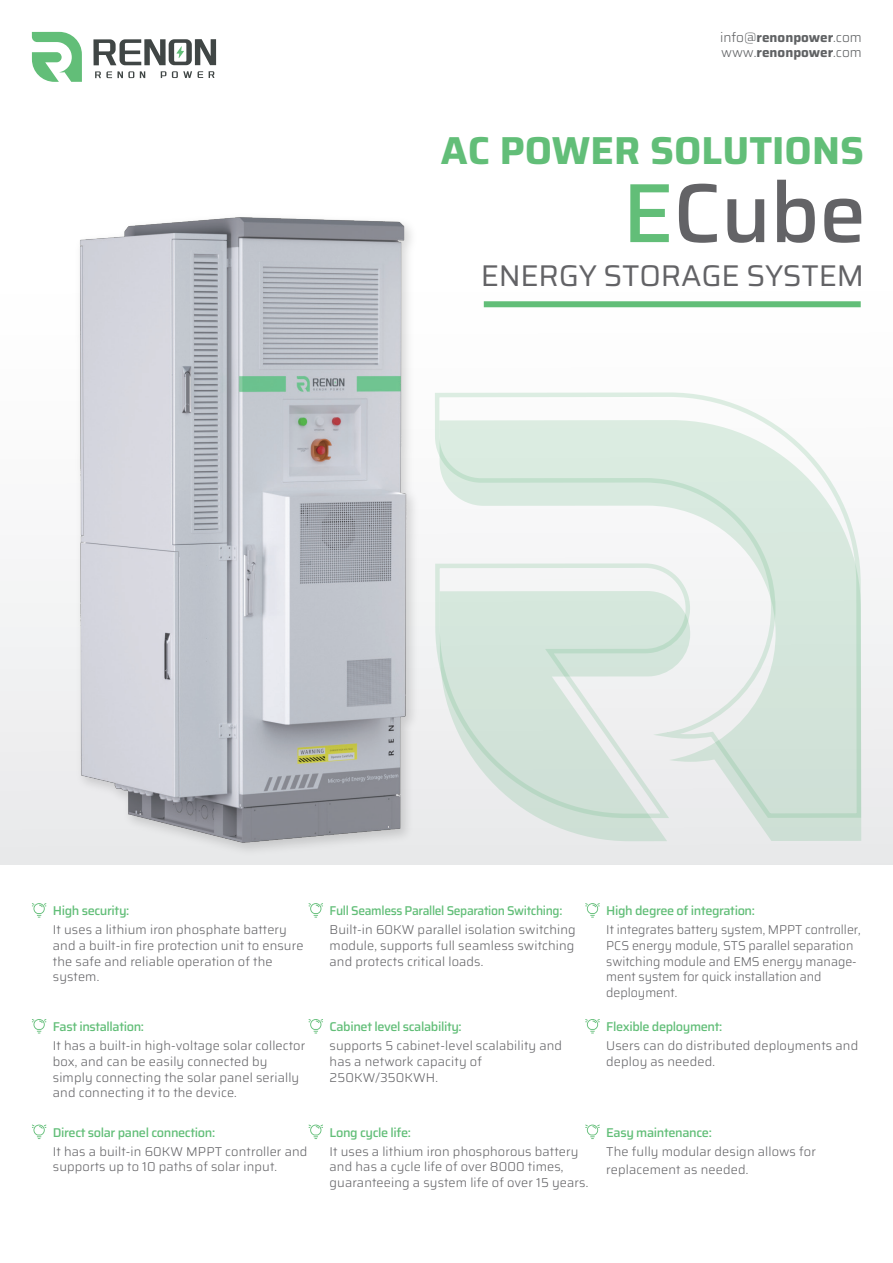
<style>
.page{position:relative;width:893px;height:1263px;background:#fff}
.page>*{position:absolute;margin:0;border:0;box-sizing:border-box;transform-origin:0 0}
.t1{font:500 84px "Saira";letter-spacing:-.005em;color:#636366}
.t2{font:700 39px "Saira";color:#62be78}
.t3{font:30px "Saira";letter-spacing:-.005em;color:#636366}
.t4{font:700 13.5px/15px "Saira";color:#606264}
.t5{font:300 12.75px/15.8px "Saira";letter-spacing:.01em;color:#636366}
.t6{font:500 12.75px "Saira";letter-spacing:-.03em;color:#62be78}
.t7{font:500 12.75px "Saira";letter-spacing:-.03em;color:#62be78;scale:.95 1}
.s1{font-weight:300}
.s2{color:#62be78}
</style>
<div class="page">
<div style="left:0;top:0;width:893px;height:865px;background:linear-gradient(to bottom,#fff,#ececed)"></div>
<div style="left:484px;top:301px;width:377px;height:6px;background:#62be78"></div>
<svg style="left:32px;top:32px;width:50px;height:50px"></svg>
<svg style="left:93px;top:39px;width:123px;height:26px"></svg>
<svg style="left:140px;top:71px;width:5px;height:7px"></svg>
<svg style="left:172px;top:71px;width:20px;height:7px"></svg>
<svg style="left:198px;top:71px;width:5px;height:7px"></svg>
<svg style="left:161px;top:71px;width:5px;height:7px"></svg>
<svg style="left:95px;top:71px;width:39px;height:7px"></svg>
<svg style="left:209px;top:71px;width:6px;height:7px"></svg>
<svg style="left:439px;top:818px;width:422px;height:23px;background:#d9e4de"></svg>
<svg style="left:440px;top:818px;width:250px;height:23px;background:#dfe6e3"></svg>
<svg style="left:435px;top:392px;width:426px;height:426px"></svg>
<svg style="left:435px;top:561px;width:257px;height:257px"></svg>
<img style="left:71px;top:208px;width:353px;height:652px">
<img style="left:64px;top:214px;width:349px;height:636px">
<svg style="left:32px;top:903px;width:14px;height:14px"></svg>
<svg style="left:308px;top:903px;width:15px;height:14px"></svg>
<svg style="left:585px;top:903px;width:15px;height:14px"></svg>
<svg style="left:32px;top:1019px;width:14px;height:14px"></svg>
<svg style="left:308px;top:1019px;width:15px;height:14px"></svg>
<svg style="left:585px;top:1019px;width:15px;height:14px"></svg>
<svg style="left:32px;top:1124px;width:14px;height:15px"></svg>
<svg style="left:308px;top:1124px;width:15px;height:15px"></svg>
<svg style="left:585px;top:1124px;width:15px;height:15px"></svg>
<p class="t4" style="left:720px;top:29px;width:143px"><span class="s1">info@</span>renonpower<span class="s1">.com www.</span>renonpower<span class="s1">.com</span></p>
<h2 class="t2" style="left:441px;top:119px;width:425px">AC POWER SOLUTIONS</h2>
<h1 class="t1" style="left:623px;top:144px;width:245px"><span class="s2">E</span>Cube</h1>
<h3 class="t3" style="left:481px;top:251px;width:385px">ENERGY STORAGE SYSTEM</h3>
<p class="t6" style="left:53px;top:901px;width:78px">High security:</p>
<p class="t5" style="left:53px;top:921px;width:252px">It uses a lithium iron phosphate battery and a built-in fire protection unit to ensure the safe and reliable operation of the system.</p>
<p class="t6" style="left:53px;top:1016px;width:93px">Fast installation:</p>
<p class="t5" style="left:53px;top:1037px;width:254px">It has a built-in high-voltage solar collector box, and can be easily connected by simply connecting the solar panel serially and connecting it to the device.</p>
<p class="t6" style="left:53px;top:1122px;width:164px">Direct solar panel connection:</p>
<p class="t5" style="left:53px;top:1143px;width:256px">It has a built-in 60KW MPPT controller and supports up to 10 paths of solar input.</p>
<p class="t7" style="left:330px;top:901px;width:247px">Full Seamless Parallel Separation Switching:</p>
<p class="t5" style="left:330px;top:921px;width:248px;text-align:justify">Built-in 60KW parallel isolation switching module, supports full seamless switching and protects critical loads.</p>
<p class="t6" style="left:330px;top:1016px;width:134px">Cabinet level scalability:</p>
<p class="t5" style="left:330px;top:1037px;width:234px">supports 5 cabinet-level scalability and has a network capacity of<br>250KW/350KWH.</p>
<p class="t6" style="left:330px;top:1122px;width:83px">Long cycle life:</p>
<p class="t5" style="left:330px;top:1143px;width:260px">It uses a lithium iron phosphorous battery and has a cycle life of over 8000 times, guaranteeing a system life of over 15 years.</p>
<p class="t6" style="left:606px;top:901px;width:150px">High degree of integration:</p>
<p class="t5" style="left:606px;top:921px;width:256px">It integrates battery system, MPPT controller, PCS energy module, STS parallel separation switching module and EMS energy manage&shy;ment system for quick installation and deployment.</p>
<p class="t6" style="left:606px;top:1016px;width:118px">Flexible deployment:</p>
<p class="t5" style="left:606px;top:1037px;width:253px">Users can do distributed deployments and deploy as needed.</p>
<p class="t6" style="left:606px;top:1122px;width:107px">Easy maintenance:</p>
<p class="t5" style="left:606px;top:1141px;width:211px;line-height:18.8px">The fully modular design allows for replacement as needed.</p>
</div>
